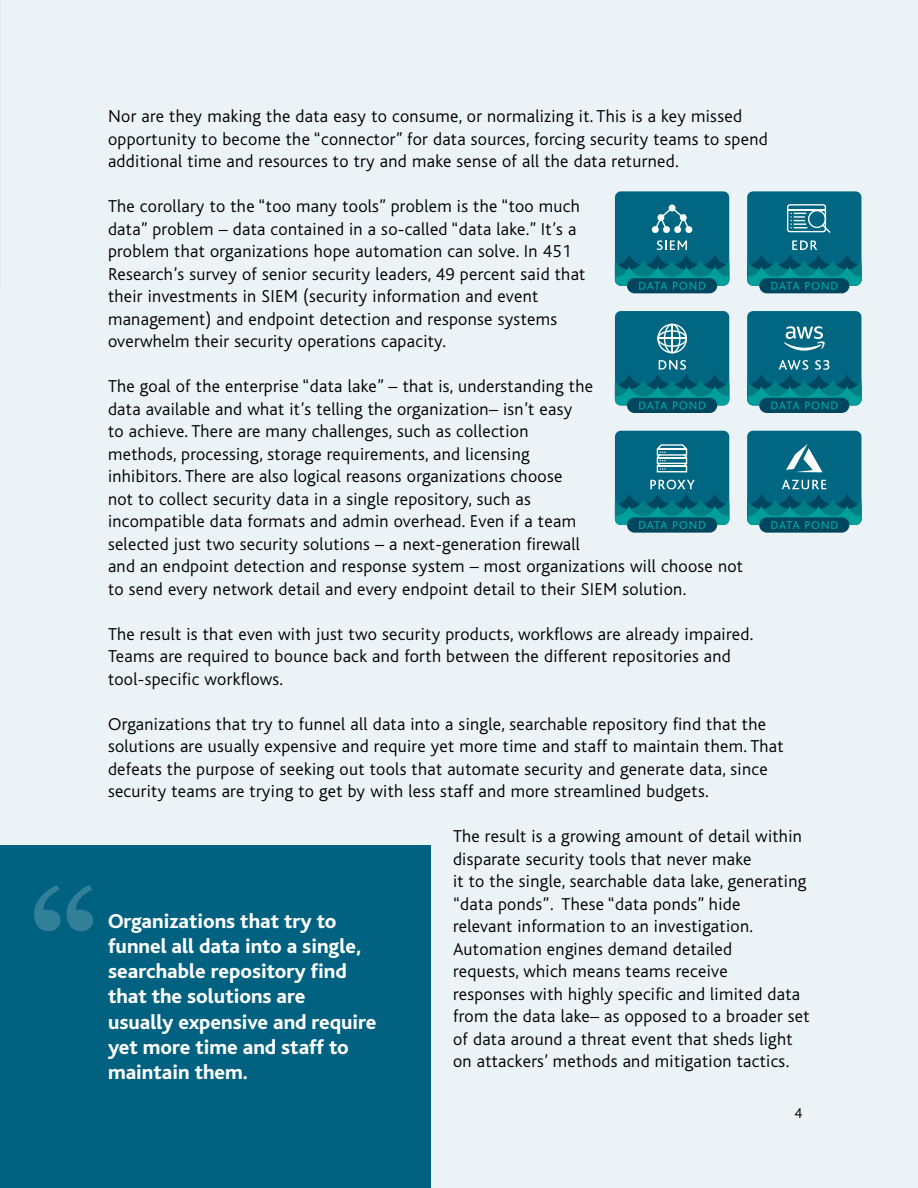
<style>
.page{position:relative;width:918px;height:1188px;background:#ecf3f6}
.page>*{position:absolute;margin:0;border:0;box-sizing:border-box;transform-origin:0 0}
.t1{font:800 21px/25.2px "Bliss";color:#fff}
.t2{font:300 18px/22.5px "Bliss";letter-spacing:.02em;color:#000101}
.t3{font:300 15px "Bliss";color:#000}
</style>
<div class="page">
<div style="left:0;top:846px;width:430px;height:342px;background:#006180"></div>
<svg style="left:34px;top:885px;width:59px;height:46px"></svg>
<div style="left:615px;top:191px;width:114px;height:95px;background:#006681;border-radius:6px"></div>
<div style="left:669px;top:205px;width:7px;height:6px;background:#fff;border-radius:50%"></div>
<div style="left:652px;top:226px;width:7px;height:7px;background:#fff;border-radius:50%"></div>
<div style="left:663px;top:226px;width:7px;height:7px;background:#fff;border-radius:50%"></div>
<div style="left:674px;top:226px;width:7px;height:7px;background:#fff;border-radius:50%"></div>
<div style="left:685px;top:226px;width:7px;height:7px;background:#fff;border-radius:50%"></div>
<svg style="left:655px;top:207px;width:35px;height:23px"></svg>
<div style="left:627px;top:278px;width:90px;height:15px;background:#00465f;border-radius:8px"></div>
<svg style="left:615px;top:240px;width:114px;height:50px"></svg>
<div style="left:747px;top:191px;width:114px;height:95px;background:#006681;border-radius:6px"></div>
<svg style="left:787px;top:204px;width:43px;height:29px"></svg>
<div style="left:759px;top:278px;width:90px;height:15px;background:#00465f;border-radius:8px"></div>
<svg style="left:747px;top:240px;width:114px;height:50px"></svg>
<div style="left:615px;top:311px;width:114px;height:94px;background:#006681;border-radius:6px"></div>
<svg style="left:657px;top:324px;width:30px;height:29px"></svg>
<hr style="left:671px;top:324px;width:2px;height:28px;background:#fff">
<div style="left:627px;top:398px;width:90px;height:15px;background:#00465f;border-radius:8px"></div>
<svg style="left:615px;top:360px;width:114px;height:49px"></svg>
<div style="left:747px;top:311px;width:114px;height:94px;background:#006681;border-radius:6px"></div>
<svg style="left:784px;top:326px;width:41px;height:25px"></svg>
<div style="left:759px;top:398px;width:90px;height:15px;background:#00465f;border-radius:8px"></div>
<svg style="left:747px;top:360px;width:114px;height:49px"></svg>
<div style="left:615px;top:431px;width:114px;height:94px;background:#006681;border-radius:6px"></div>
<svg style="left:657px;top:444px;width:30px;height:28px"></svg>
<div style="left:627px;top:517px;width:90px;height:16px;background:#00465f;border-radius:8px"></div>
<svg style="left:615px;top:480px;width:114px;height:49px"></svg>
<div style="left:747px;top:431px;width:114px;height:94px;background:#006681;border-radius:6px"></div>
<svg style="left:786px;top:444px;width:37px;height:28px"></svg>
<div style="left:759px;top:517px;width:90px;height:16px;background:#00465f;border-radius:8px"></div>
<svg style="left:747px;top:480px;width:114px;height:49px"></svg>
<p class="t2" style="left:108px;top:105px;width:661px">Nor are they making the data easy to consume, or normalizing it. This is a key missed opportunity to become the “connector” for data sources, forcing security teams to spend additional time and resources to try and make sense of all the data returned.</p>
<p class="t2" style="left:108px;top:195px;width:479px">The corollary to the “too many tools” problem is the “too much data” problem – data contained in a so-called “data lake.” It’s a problem that organizations hope automation can solve. In 451<br>Research’s survey of senior security leaders, 49 percent said that their investments in SIEM (security information and event management) and endpoint detection and response systems overwhelm their security operations capacity.</p>
<p class="t2" style="left:108px;top:375px;width:637px">The goal of the enterprise “data lake” – that is, understanding the<br>data available and what it’s telling the organization– isn’t easy<br>to achieve. There are many challenges, such as collection<br>methods, processing, storage requirements, and licensing<br>inhibitors. There are also logical reasons organizations choose<br>not to collect security data in a single repository, such as<br>incompatible data formats and admin overhead. Even if a team<br>selected just two security solutions – a next-generation firewall<br>and an endpoint detection and response system – most organizations will choose not to send every network detail and every endpoint detail to their SIEM solution.</p>
<p class="t2" style="left:108px;top:623px;width:647px">The result is that even with just two security products, workflows are already impaired.<br>Teams are required to bounce back and forth between the different repositories and tool-specific workflows.</p>
<p class="t2" style="left:108px;top:713px;width:677px">Organizations that try to funnel all data into a single, searchable repository find that the solutions are usually expensive and require yet more time and staff to maintain them. That defeats the purpose of seeking out tools that automate security and generate data, since security teams are trying to get by with less staff and more streamlined budgets.</p>
<p class="t2" style="left:453px;top:825px;width:358px">The result is a growing amount of detail within disparate security tools that never make<br>it to the single, searchable data lake, generating “data ponds”. These “data ponds” hide<br>relevant information to an investigation.<br>Automation engines demand detailed<br>requests, which means teams receive<br>responses with highly specific and limited data from the data lake– as opposed to a broader set of data around a threat event that sheds light on attackers’ methods and mitigation tactics.</p>
<p class="t3" style="left:795px;top:1105px;width:9px">4</p>
<p class="t1" style="left:108px;top:909px;width:270px">Organizations that try to funnel all data into a single, searchable repository find that the solutions are<br>usually expensive and require yet more time and staff to maintain them.</p>
</div>
